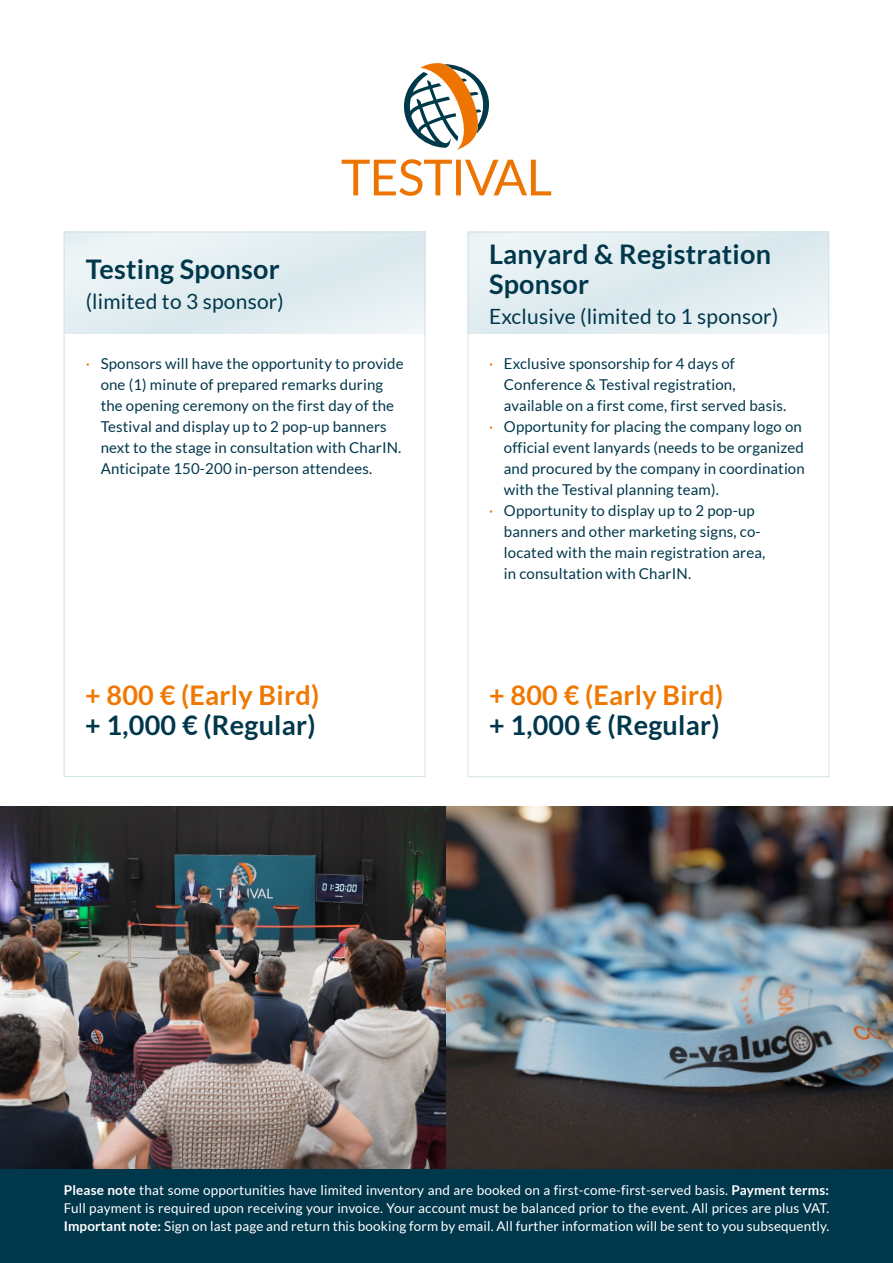
<style>
.page{position:relative;width:893px;height:1263px;background:#fff}
.page>*{position:absolute;margin:0;border:0;box-sizing:border-box;transform-origin:0 0}
.t1{font:700 27px/30px "Lato";letter-spacing:.01em;color:#00374b}
.t2{font:700 27px "Lato";letter-spacing:.01em;color:#f07800}
.t3{font:21px "Lato";letter-spacing:.01em;color:#00374b}
.t4{font:15px/21px "Lato";letter-spacing:.01em;color:#00374b}
.t5{font:13.5px/18px "Lato";letter-spacing:.01em;color:#fff;text-align:justify}
.s1{color:#f07800}
.s2{font-weight:700}
</style>
<div class="page">
<div style="left:468px;top:232px;width:361px;height:545px;background:#fff;border:1px solid #d2e4ea"></div>
<div style="left:468px;top:232px;width:361px;height:102px;background:#e1edf1"></div>
<img style="left:0;top:806px;width:893px;height:363px">
<div style="left:64px;top:232px;width:361px;height:545px;background:#fff;border:1px solid #d2e4ea"></div>
<div style="left:64px;top:232px;width:361px;height:102px;background:#e2edf1"></div>
<div style="left:0;top:1169px;width:893px;height:94px;background:#00374b"></div>
<svg style="left:404px;top:63px;width:85px;height:87px"></svg>
<svg style="left:342px;top:159px;width:209px;height:37px"></svg>
<h1 class="t1" style="left:86px;top:253px;width:196px">Testing Sponsor</h1>
<h2 class="t3" style="left:86px;top:289px;width:200px">(limited to 3 sponsor)</h2>
<p class="t4" style="left:101px;top:353px;width:304px;text-indent:-15px"><span class="s1">·</span> Sponsors will have the opportunity to provide one (1) minute of prepared remarks during the opening ceremony on the first day of the Testival and display up to 2 pop-up banners next to the stage in consultation with CharIN.<br>Anticipate 150-200 in-person attendees.</p>
<h1 class="t2" style="left:85px;top:680px;width:236px">+ 800 € (Early Bird)</h1>
<h1 class="t1" style="left:85px;top:710px;width:232px">+ 1,000 € (Regular)</h1>
<h1 class="t1" style="left:489px;top:238px;width:284px">Lanyard &amp; Registration<br>Sponsor</h1>
<h2 class="t3" style="left:489px;top:304px;width:291px">Exclusive (limited to 1 sponsor)</h2>
<p class="t4" style="left:489px;top:353px;width:247px"><span class="s1">·</span> Exclusive sponsorship for 4 days of</p>
<p class="t4" style="left:504px;top:374px;width:233px">Conference &amp; Testival registration,</p>
<p class="t4" style="left:504px;top:395px;width:284px">available on a first come, first served basis.</p>
<p class="t4" style="left:489px;top:416px;width:314px"><span class="s1">·</span> Opportunity for placing the company logo on</p>
<p class="t4" style="left:504px;top:437px;width:302px">official event lanyards (needs to be organized</p>
<p class="t4" style="left:504px;top:458px;width:302px">and procured by the company in coordination</p>
<p class="t4" style="left:504px;top:479px;width:216px">with the Testival planning team).</p>
<p class="t4" style="left:489px;top:500px;width:267px"><span class="s1">·</span> Opportunity to display up to 2 pop-up</p>
<p class="t4" style="left:504px;top:521px;width:258px">banners and other marketing signs, co-</p>
<p class="t4" style="left:504px;top:542px;width:263px">located with the main registration area,</p>
<p class="t4" style="left:504px;top:563px;width:189px">in consultation with CharIN.</p>
<h1 class="t2" style="left:489px;top:680px;width:236px">+ 800 € (Early Bird)</h1>
<h1 class="t1" style="left:489px;top:710px;width:232px">+ 1,000 € (Regular)</h1>
<p class="t5" style="left:64px;top:1181px;width:767px"><span class="s2">Please note</span> that some opportunities have limited inventory and are booked on a first-come-first-served basis. <span class="s2">Payment terms:<br></span>Full payment is required upon receiving your invoice. Your account must be balanced prior to the event. All prices are plus VAT.<br><span class="s2">Important note:</span> Sign on last page and return this booking form by email. All further information will be sent to you subsequently.</p>
</div>
